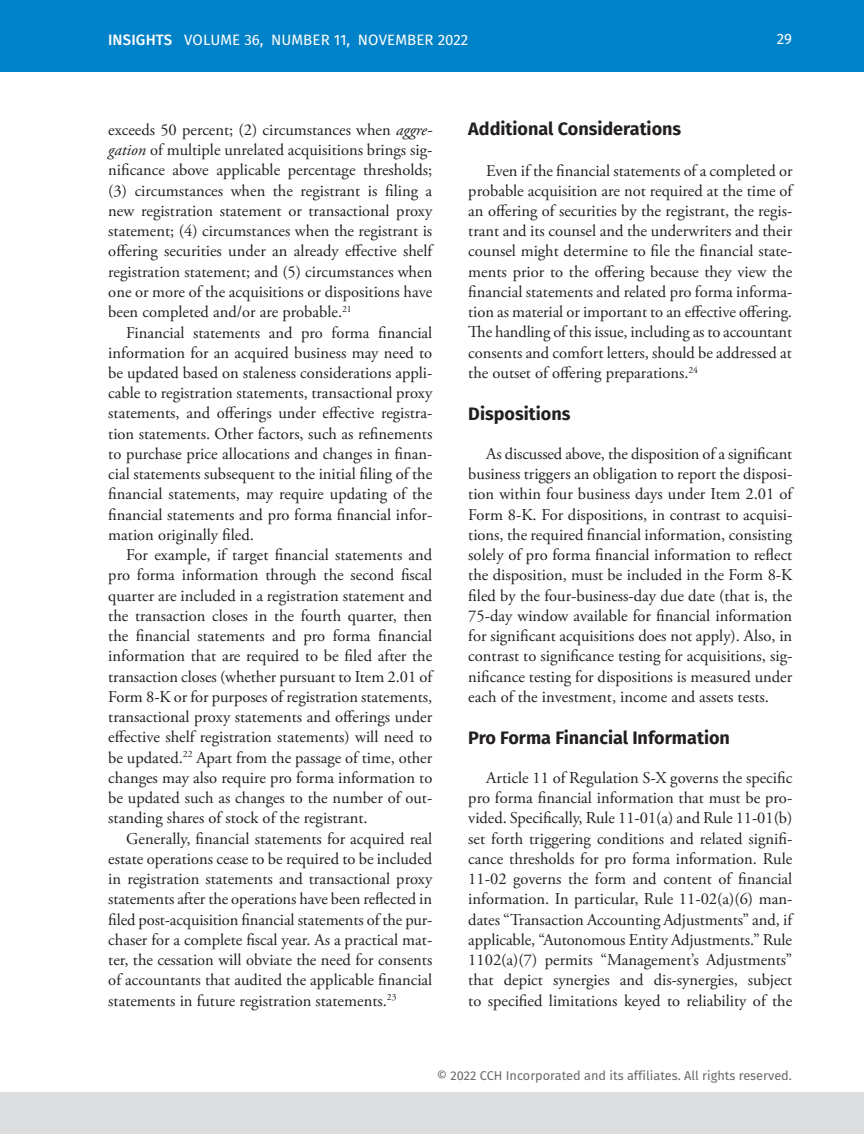
<style>
.page{position:relative;width:864px;height:1134px;background:#fff}
.page>*{position:absolute;margin:0;border:0;box-sizing:border-box;transform-origin:0 0}
.t1{font:700 18px "Fira Sans";color:#231f20}
.t2{font:16.5px/20.2px "Adobe Garamond Pro";color:#231f20;text-align:justify}
.t3{font:15px "Fira Sans";letter-spacing:.01em;color:#fff}
.t4{font:12.75px "Fira Sans";color:#69696c}
.s1{font-weight:500}
.s2{font-style:italic}
</style>
<div class="page">
<div style="left:0;top:0;width:864px;height:72px;background:#0082c8"></div>
<div style="left:0;top:1092px;width:864px;height:42px;background:#dcdddf"></div>
<p class="t3" style="left:108px;top:28px;width:362px"><span class="s1">INSIGHTS</span> VOLUME 36, NUMBER 11, NOVEMBER 2022</p>
<p class="t3" style="left:777px;top:28px;width:17px">29</p>
<p class="t2" style="left:108px;top:120px;width:326px">exceeds 50 percent; (2) circumstances when <span class="s2">aggre&shy;gation</span> of multiple unrelated acquisitions brings sig&shy;nificance above applicable percentage thresholds; (3) circumstances when the registrant is filing a new registration statement or transactional proxy statement; (4) circumstances when the registrant is offering securities under an already effective shelf registration statement; and (5) circumstances when one or more of the acquisitions or dispositions have been completed and/or are probable.<sup>21</sup></p>
<p class="t2" style="left:108px;top:323px;width:326px;text-indent:18px">Financial statements and pro forma financial information for an acquired business may need to be updated based on staleness considerations appli&shy;cable to registration statements, transactional proxy statements, and offerings under effective registra&shy;tion statements. Other factors, such as refinements to purchase price allocations and changes in finan&shy;cial statements subsequent to the initial filing of the financial statements, may require updating of the financial statements and pro forma financial infor&shy;mation originally filed.</p>
<p class="t2" style="left:108px;top:545px;width:326px;text-indent:18px">For example, if target financial statements and pro forma information through the second fiscal quarter are included in a registration statement and the transaction closes in the fourth quarter, then the financial statements and pro forma financial information that are required to be filed after the transaction closes (whether pursuant to Item 2.01 of Form 8-K or for purposes of registration statements, transactional proxy statements and offerings under effective shelf registration statements) will need to be updated.<sup>22</sup> Apart from the passage of time, other changes may also require pro forma information to be updated such as changes to the number of out&shy;standing shares of stock of the registrant.</p>
<p class="t2" style="left:108px;top:829px;width:326px;text-indent:18px">Generally, financial statements for acquired real estate operations cease to be required to be included in registration statements and transactional proxy statements after the operations have been reflected in filed post-acquisition financial statements of the pur&shy;chaser for a complete fiscal year. As a practical mat&shy;ter, the cessation will obviate the need for consents of accountants that audited the applicable financial statements in future registration statements.<sup>23</sup></p>
<p class="t1" style="left:468px;top:114px;width:214px">Additional Considerations</p>
<p class="t2" style="left:468px;top:161px;width:326px;text-indent:18px">Even if the financial statements of a completed or probable acquisition are not required at the time of an offering of securities by the registrant, the regis&shy;trant and its counsel and the underwriters and their counsel might determine to file the financial state&shy;ments prior to the offering because they view the financial statements and related pro forma informa&shy;tion as material or important to an effective offering.<br>The handling of this issue, including as to accountant consents and comfort letters, should be addressed at the outset of offering preparations.<sup>24</sup></p>
<p class="t1" style="left:468px;top:398px;width:104px">Dispositions</p>
<p class="t2" style="left:468px;top:444px;width:326px;text-indent:18px">As discussed above, the disposition of a significant business triggers an obligation to report the disposi&shy;tion within four business days under Item 2.01 of Form 8-K. For dispositions, in contrast to acquisi&shy;tions, the required financial information, consisting solely of pro forma financial information to reflect the disposition, must be included in the Form 8-K filed by the four-business-day due date (that is, the 75-day window available for financial information for significant acquisitions does not apply). Also, in contrast to significance testing for acquisitions, sig&shy;nificance testing for dispositions is measured under each of the investment, income and assets tests.</p>
<p class="t1" style="left:468px;top:722px;width:263px">Pro Forma Financial Information</p>
<p class="t2" style="left:468px;top:768px;width:326px;text-indent:18px">Article 11 of Regulation S-X governs the specific pro forma financial information that must be pro&shy;vided. Specifically, Rule 11-01(a) and Rule 11-01(b) set forth triggering conditions and related signifi&shy;cance thresholds for pro forma information. Rule 11-02 governs the form and content of financial information. In particular, Rule 11-02(a)(6) man&shy;dates “Transaction Accounting Adjustments” and, if applicable, “Autonomous Entity Adjustments.” Rule 1102(a)(7) permits “Management’s Adjustments” that depict synergies and dis-synergies, subject to specified limitations keyed to reliability of the</p>
<p class="t4" style="left:437px;top:1066px;width:357px">© 2022 CCH Incorporated and its affiliates. All rights reserved.</p>
</div>
